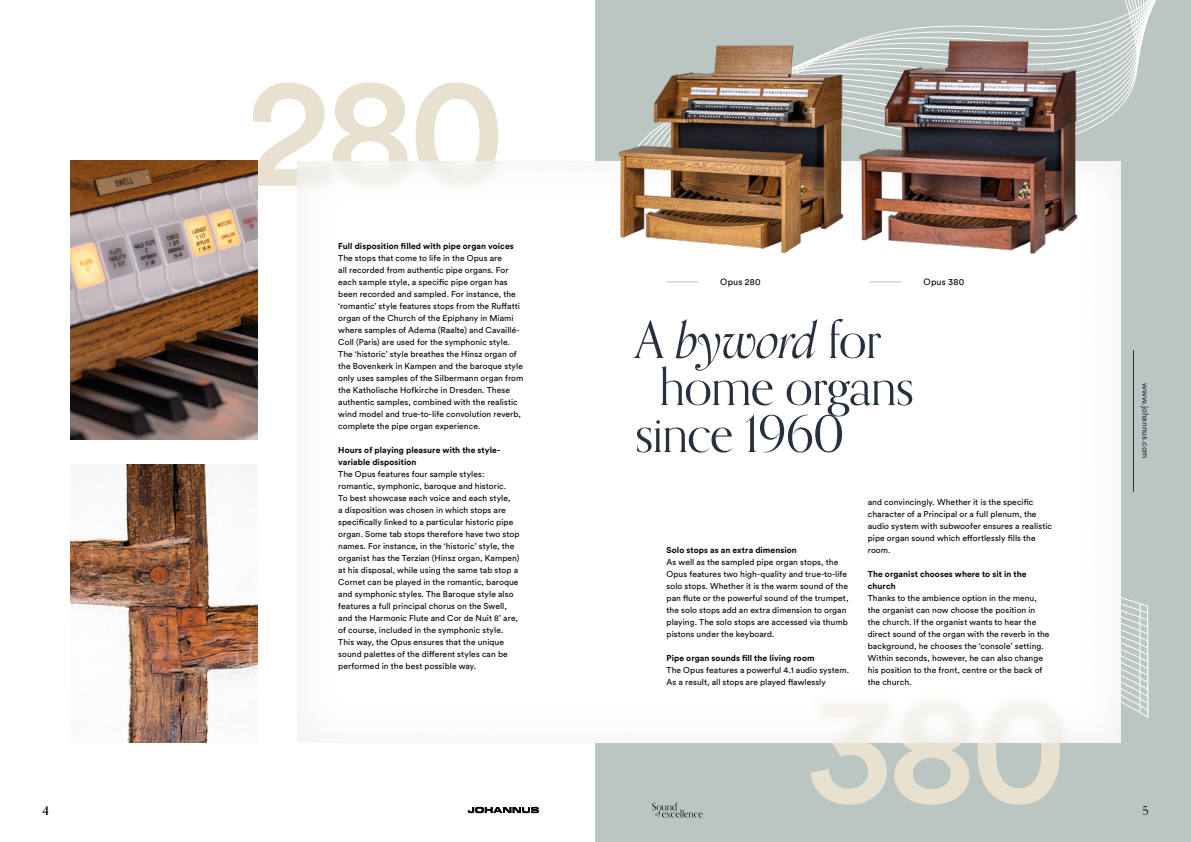
<style>
.page{position:relative;width:1191px;height:842px;background:#fff}
.page>*{position:absolute;margin:0;border:0;box-sizing:border-box;transform-origin:0 0}
.t1{font:500 156px "Circular Std";letter-spacing:-.035em;color:#e8e1d0}
.t2{font:51px/47px "Orpheus Pro";letter-spacing:-.02em;color:#27303e}
.t3{font:12px "Orpheus Pro";color:#000}
.INLEIDING_VOOR{font:9px "Circular Std";letter-spacing:.02em;color:#000}
.INLEIDING_VOOR-2{font:8.5px/12px "Circular Std";letter-spacing:.005em;color:#000}
.INLEIDING_VOOR-3{font:700 8.5px/12px "Circular Std";letter-spacing:.01em;color:#000}
.t4{font:8.5px "Circular Std";color:#27303e}
.s1{font-style:italic}
</style>
<div class="page">
<img style="left:71px;top:464px;width:186px;height:279px">
<img style="left:71px;top:161px;width:186px;height:279px">
<div style="left:595px;top:0;width:596px;height:842px;background:#bbc5c1"></div>
<svg style="left:893px;top:0;width:253px;height:449px"></svg>
<svg style="left:1120px;top:584px;width:29px;height:134px"></svg>
<div style="left:297px;top:160px;width:823px;height:583px;background:#fff"></div>
<hr style="left:1133px;top:350px;width:1px;height:142px;background:#27303e">
<img style="left:615px;top:42px;width:237px;height:211px">
<img style="left:852px;top:31px;width:235px;height:223px">
<svg style="left:652px;top:802px;width:50px;height:15px"></svg>
<hr style="left:666px;top:282px;width:32px;height:1px;background:#bbc5c1">
<hr style="left:869px;top:282px;width:32px;height:1px;background:#bbc5c1">
<svg style="left:468px;top:807px;width:71px;height:6px"></svg>
<p class="t1" style="left:247px;top:33px;width:260px">280</p>
<p class="INLEIDING_VOOR-3" style="left:338px;top:240px;width:177px">Full disposition filled with pipe organ voices</p>
<p class="INLEIDING_VOOR-2" style="left:338px;top:252px;width:187px">The stops that come to life in the Opus are<br>all recorded from authentic pipe organs. For each sample style, a specific pipe organ has been recorded and sampled. For instance, the ‘romantic’ style features stops from the Ruffatti organ of the Church of the Epiphany in Miami where samples of Adema (Raalte) and Cavaillé-Coll (Paris) are used for the symphonic style.<br>The ‘historic’ style breathes the Hinsz organ of the Bovenkerk in Kampen and the baroque style only uses samples of the Silbermann organ from the Katholische Hofkirche in Dresden. These authentic samples, combined with the realistic wind model and true-to-life convolution reverb, complete the pipe organ experience.</p>
<p class="INLEIDING_VOOR-3" style="left:338px;top:444px;width:164px">Hours of playing pleasure with the style&shy;variable disposition</p>
<p class="INLEIDING_VOOR-2" style="left:338px;top:468px;width:183px">The Opus features four sample styles: romantic, symphonic, baroque and historic.<br>To best showcase each voice and each style,<br>a disposition was chosen in which stops are specifically linked to a particular historic pipe organ. Some tab stops therefore have two stop names. For instance, in the ‘historic’ style, the organist has the Terzian (Hinsz organ, Kampen) at his disposal, while using the same tab stop a Cornet can be played in the romantic, baroque and symphonic styles. The Baroque style also features a full principal chorus on the Swell, and the Harmonic Flute and Cor de Nuit 8’ are, of course, included in the symphonic style.<br>This way, the Opus ensures that the unique sound palettes of the different styles can be performed in the best possible way.</p>
<p class="INLEIDING_VOOR" style="left:720px;top:276px;width:42px">Opus 280</p>
<p class="INLEIDING_VOOR" style="left:923px;top:276px;width:42px">Opus 380</p>
<p class="t2" style="left:659px;top:315px;width:256px;text-indent:-24px">A <span class="s1">byword</span> for home organs</p>
<p class="t2" style="left:635px;top:409px;width:211px">since 1960</p>
<p class="INLEIDING_VOOR-3" style="left:666px;top:543px;width:132px">Solo stops as an extra dimension</p>
<p class="INLEIDING_VOOR-2" style="left:666px;top:555px;width:183px">As well as the sampled pipe organ stops, the Opus features two high-quality and true-to-life solo stops. Whether it is the warm sound of the pan flute or the powerful sound of the trumpet, the solo stops add an extra dimension to organ playing. The solo stops are accessed via thumb pistons under the keyboard.</p>
<p class="INLEIDING_VOOR-3" style="left:666px;top:651px;width:149px">Pipe organ sounds fill the living room</p>
<p class="INLEIDING_VOOR-2" style="left:666px;top:663px;width:184px">The Opus features a powerful 4.1 audio system.<br>As a result, all stops are played flawlessly</p>
<p class="INLEIDING_VOOR-2" style="left:867px;top:495px;width:186px">and convincingly. Whether it is the specific character of a Principal or a full plenum, the audio system with subwoofer ensures a realistic pipe organ sound which effortlessly fills the room.</p>
<p class="INLEIDING_VOOR-3" style="left:867px;top:567px;width:160px">The organist chooses where to sit in the church</p>
<p class="INLEIDING_VOOR-2" style="left:867px;top:591px;width:183px">Thanks to the ambience option in the menu, the organist can now choose the position in the church. If the organist wants to hear the direct sound of the organ with the reverb in the background, he chooses the ‘console’ setting.<br>Within seconds, however, he can also change his position to the front, centre or the back of the church.</p>
<p class="t4" style="left:1150px;top:383px;width:77px;rotate:90deg">www.johannus.com</p>
<p class="t1" style="left:806px;top:650px;width:262px">380</p>
<h3 class="t3" style="left:43px;top:803px;width:8px">4</h3>
<h3 class="t3" style="left:1142px;top:803px;width:8px">5</h3>
</div>
